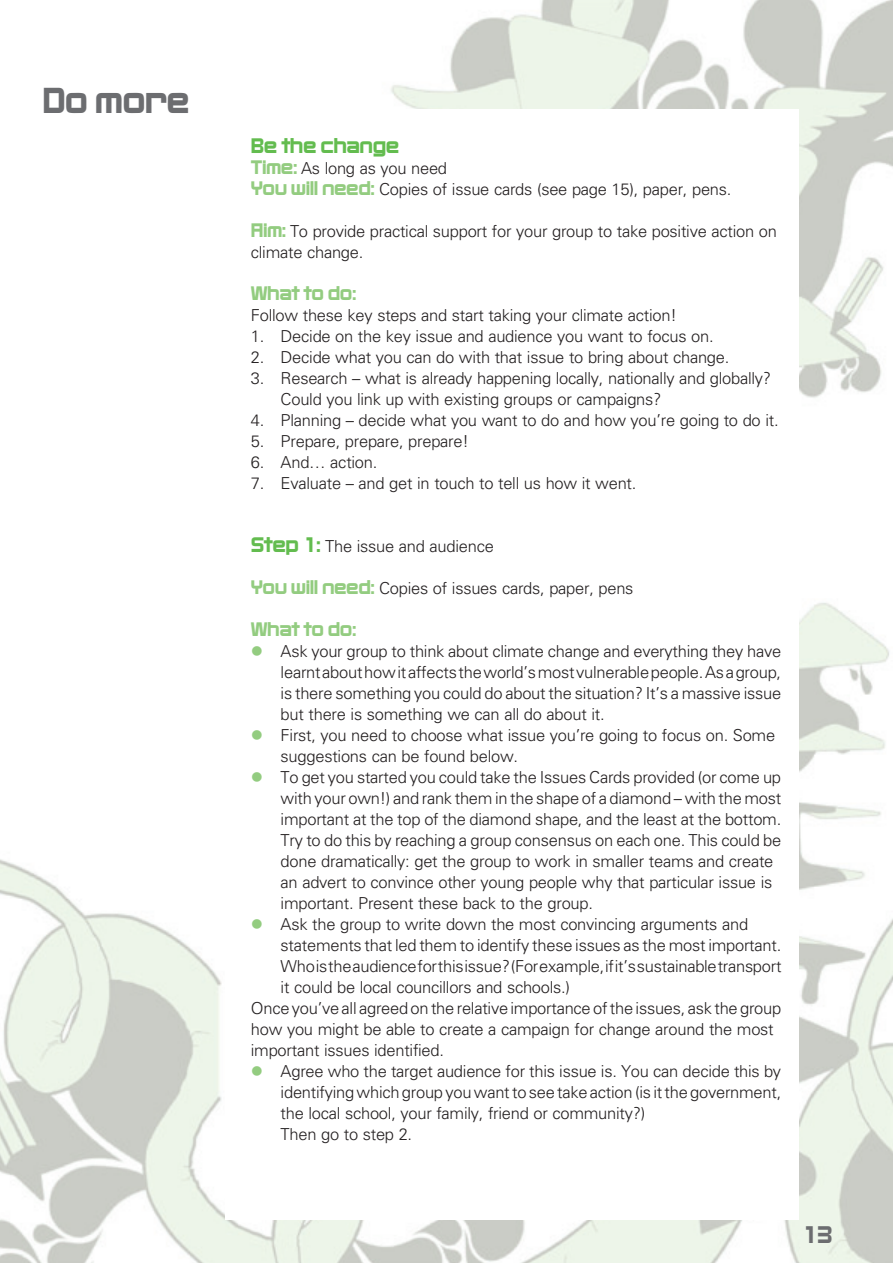
<style>
.page{position:relative;width:893px;height:1263px;background:#fff}
.page>*{position:absolute;margin:0;border:0;box-sizing:border-box;transform-origin:0 0}
.t1{font:36px "Benjamin";letter-spacing:-.015em;color:#6c6d70}
.t2{font:24px "Benjamin";color:#6c6d70}
.t3{font:21px "Benjamin";letter-spacing:-.015em;color:#63bc4f}
.t4{font:19.5px "Benjamin";letter-spacing:-.015em;color:#93cc80}
.t5{font:300 16.5px/21px "Univers";letter-spacing:-.015em;color:#231f20}
.s1{font-family:"Benjamin";font-weight:400;font-size:19.5px;color:#93cc80}
.s2{font-family:"Benjamin";font-weight:400;font-size:21px;color:#63bc4f}
.s3{color:#93cc80}
</style>
<div class="page">
<img style="left:0;top:0;width:893px;height:1263px">
<div style="left:225px;top:110px;width:573px;height:1110px;background:#fff"></div>
<h1 class="t1" style="left:43px;top:79px;width:148px">Do more</h1>
<p class="t3" style="left:251px;top:132px;width:150px">Be the change</p>
<p class="t5" style="left:251px;top:157px;width:482px"><span class="s1">Time:</span> As long as you need<br><span class="s1">You will need:</span> Copies of issue cards (see page 15), paper, pens.</p>
<p class="t5" style="left:251px;top:220px;width:527px"><span class="s1">Aim:</span> To provide practical support for your group to take positive action on climate change.</p>
<p class="t4" style="left:251px;top:281px;width:107px">What to do:</p>
<p class="t5" style="left:251px;top:304px;width:427px">Follow these key steps and start taking your climate action!</p>
<p class="t5" style="left:251px;top:325px;width:464px">1. Decide on the key issue and audience you want to focus on.</p>
<p class="t5" style="left:251px;top:346px;width:480px">2. Decide what you can do with that issue to bring about change.</p>
<p class="t5" style="left:281px;top:367px;width:492px;text-indent:-30px">3. Research – what is already happening locally, nationally and globally?<br>Could you link up with existing groups or campaigns?</p>
<p class="t5" style="left:251px;top:409px;width:529px">4. Planning – decide what you want to do and how you’re going to do it.</p>
<p class="t5" style="left:251px;top:430px;width:219px">5. Prepare, prepare, prepare!</p>
<p class="t5" style="left:251px;top:451px;width:128px">6. And… action.</p>
<p class="t5" style="left:251px;top:472px;width:387px">7. Evaluate – and get in touch to tell us how it went.</p>
<p class="t5" style="left:251px;top:535px;width:244px"><span class="s2">Step 1:</span> The issue and audience</p>
<p class="t5" style="left:251px;top:577px;width:384px"><span class="s1">You will need:</span> Copies of issues cards, paper, pens</p>
<p class="t4" style="left:251px;top:617px;width:107px">What to do:</p>
<p class="t5" style="left:281px;top:640px;width:502px;text-align:justify;text-indent:-30px"><span class="s3">●</span> Ask your group to think about climate change and everything they have learnt about how it affects the world’s most vulnerable people. As a group, is there something you could do about the situation? It’s a massive issue but there is something we can all do about it.</p>
<p class="t5" style="left:281px;top:724px;width:496px;text-indent:-30px"><span class="s3">●</span> First, you need to choose what issue you’re going to focus on. Some suggestions can be found below.</p>
<p class="t5" style="left:281px;top:766px;width:502px;text-indent:-30px"><span class="s3">●</span> To get you started you could take the Issues Cards provided (or come up with your own!) and rank them in the shape of a diamond – with the most important at the top of the diamond shape, and the least at the bottom.<br>Try to do this by reaching a group consensus on each one. This could be done dramatically: get the group to work in smaller teams and create an advert to convince other young people why that particular issue is important. Present these back to the group.</p>
<p class="t5" style="left:251px;top:913px;width:499px"><span class="s3">●</span> Ask the group to write down the most convincing arguments and</p>
<p class="t5" style="left:281px;top:934px;width:502px">statements that led them to identify these issues as the most important.</p>
<p class="t5" style="left:281px;top:955px;width:502px">Who is the audience for this issue? (For example, if it’s sustainable transport</p>
<p class="t5" style="left:281px;top:976px;width:291px">it could be local councillors and schools.)</p>
<p class="t5" style="left:251px;top:997px;width:532px">Once you’ve all agreed on the relative importance of the issues, ask the group</p>
<p class="t5" style="left:251px;top:1018px;width:524px">how you might be able to create a campaign for change around the most</p>
<p class="t5" style="left:251px;top:1039px;width:195px">important issues identified.</p>
<p class="t5" style="left:281px;top:1060px;width:502px;text-indent:-30px"><span class="s3">●</span> Agree who the target audience for this issue is. You can decide this by identifying which group you want to see take action (is it the government, the local school, your family, friend or community?)<br>Then go to step 2.</p>
<h2 class="t2" style="left:802px;top:1220px;width:32px">13</h2>
</div>
